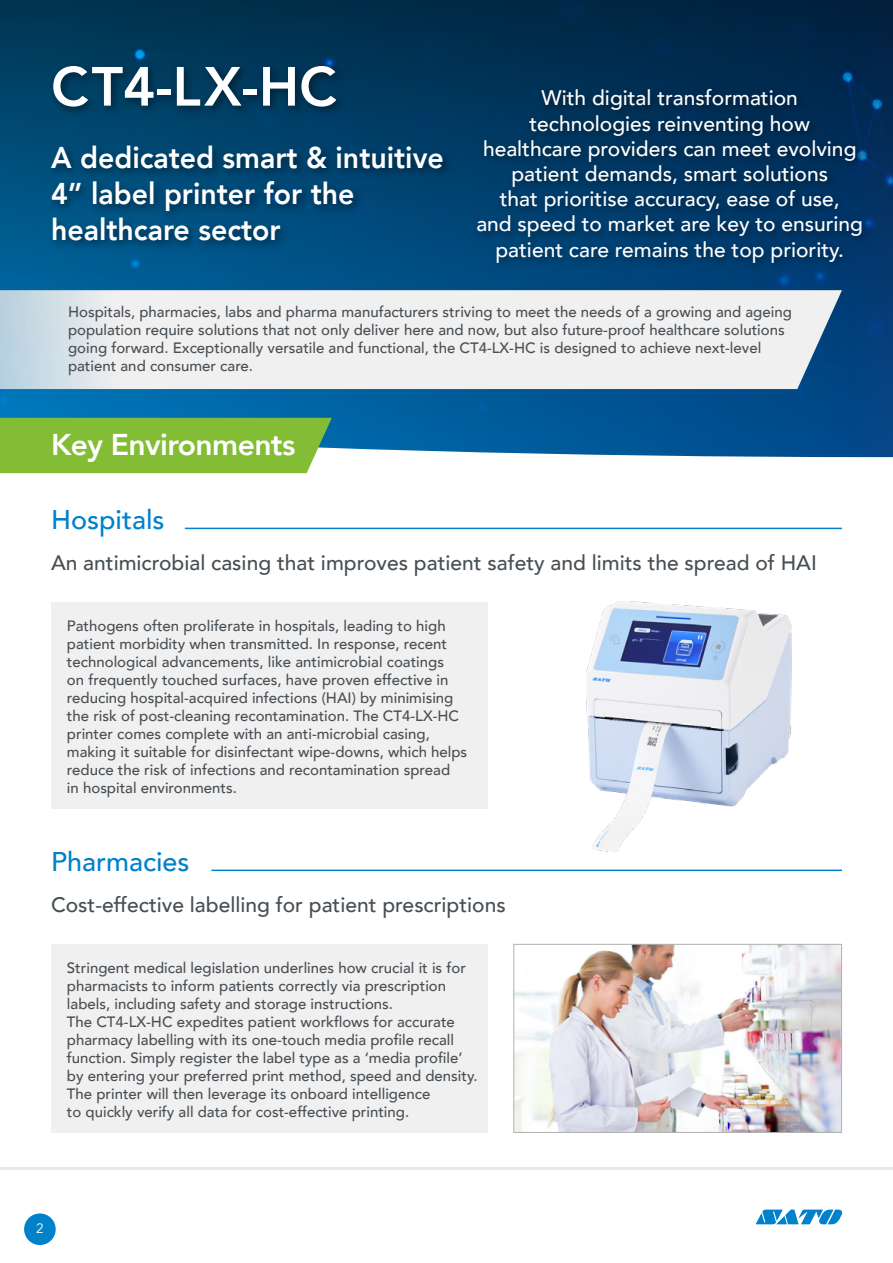
<style>
.page{position:relative;width:893px;height:1263px;background:#fff}
.page>*{position:absolute;margin:0;border:0;box-sizing:border-box;transform-origin:0 0}
.t1{font:800 54.6px "Avenir";letter-spacing:.03em;color:#fff}
.t2{font:800 30px/36px "Avenir";color:#fff;scale:.95 1}
.t3{font:800 30px "Avenir";letter-spacing:-.02em;color:#fff}
.t4{font:500 27px "Avenir";color:#0081c9}
.t5{font:500 21px/25.2px "Avenir";color:#fff;text-align:center}
.t6{font:500 21px "Avenir";color:#484f54}
.t7{font:500 15px/18px "Avenir";color:#484f54}
.t8{font:13.5px "Avenir";color:#fff}
</style>
<div class="page">
<div style="left:24px;top:1213px;width:32px;height:32px;background:#0081c9;border-radius:50%"></div>
<svg style="left:756px;top:1209px;width:86px;height:15px"></svg>
<hr style="left:0;top:1167px;width:893px;height:2px;background:#e9e9e9">
<img style="left:0;top:0;width:893px;height:445px">
<div style="left:47px;top:142px;width:407px;height:110px;background:#000;opacity:.45"></div>
<div style="left:48px;top:60px;width:299px;height:57px;background:#000;opacity:.45"></div>
<div style="left:472px;top:85px;width:401px;height:188px;background:#000;opacity:.45"></div>
<div style="left:0;top:418px;width:332px;height:55px;background:#83bc35"></div>
<div style="left:51px;top:602px;width:437px;height:207px;background:#f1f0f0"></div>
<div style="left:51px;top:944px;width:437px;height:189px;background:#f1f0f0"></div>
<hr style="left:185px;top:528px;width:657px;height:1px;background:#0081c9">
<hr style="left:211px;top:869px;width:631px;height:2px;background:#0081c9">
<svg style="left:0;top:290px;width:842px;height:99px;fill:#f1f0f0"></svg>
<img style="left:515px;top:946px;width:325px;height:185px">
<div style="left:513px;top:944px;width:329px;height:189px;border:1px solid #b3b2b2"></div>
<img style="left:587px;top:601px;width:205px;height:250px">
<h1 class="t1" style="left:51px;top:44px;width:287px">CT4-LX-HC</h1>
<h2 class="t2" style="left:51px;top:140px;width:415px">A dedicated smart &amp; intuitive<br>4” label printer for the healthcare sector</h2>
<p class="t5" style="left:476px;top:84px;width:388px">With digital transformation<br>technologies reinventing how<br>healthcare providers can meet evolving patient demands, smart solutions<br>that prioritise accuracy, ease of use,<br>and speed to market are key to ensuring patient care remains the top priority.</p>
<p class="t7" style="left:68px;top:302px;width:725px">Hospitals, pharmacies, labs and pharma manufacturers striving to meet the needs of a growing and ageing population require solutions that not only deliver here and now, but also future-proof healthcare solutions going forward. Exceptionally versatile and functional, the CT4-LX-HC is designed to achieve next-level patient and consumer care.</p>
<h2 class="t3" style="left:51px;top:421px;width:246px">Key Environments</h2>
<h3 class="t4" style="left:51px;top:497px;width:115px">Hospitals</h3>
<h3 class="t6" style="left:51px;top:544px;width:767px">An antimicrobial casing that improves patient safety and limits the spread of HAI</h3>
<p class="t7" style="left:67px;top:616px;width:402px">Pathogens often proliferate in hospitals, leading to high patient morbidity when transmitted. In response, recent technological advancements, like antimicrobial coatings<br>on frequently touched surfaces, have proven effective in reducing hospital-acquired infections (HAI) by minimising the risk of post-cleaning recontamination. The CT4-LX-HC printer comes complete with an anti-microbial casing, making it suitable for disinfectant wipe-downs, which helps reduce the risk of infections and recontamination spread<br>in hospital environments.</p>
<h3 class="t4" style="left:51px;top:838px;width:140px">Pharmacies</h3>
<h3 class="t6" style="left:51px;top:886px;width:456px">Cost-effective labelling for patient prescriptions</h3>
<p class="t7" style="left:67px;top:958px;width:412px">Stringent medical legislation underlines how crucial it is for pharmacists to inform patients correctly via prescription labels, including safety and storage instructions.<br>The CT4-LX-HC expedites patient workflows for accurate pharmacy labelling with its one-touch media profile recall function. Simply register the label type as a ‘media profile’ by entering your preferred print method, speed and density.<br>The printer will then leverage its onboard intelligence<br>to quickly verify all data for cost-effective printing.</p>
<p class="t8" style="left:36px;top:1220px;width:9px">2</p>
</div>
